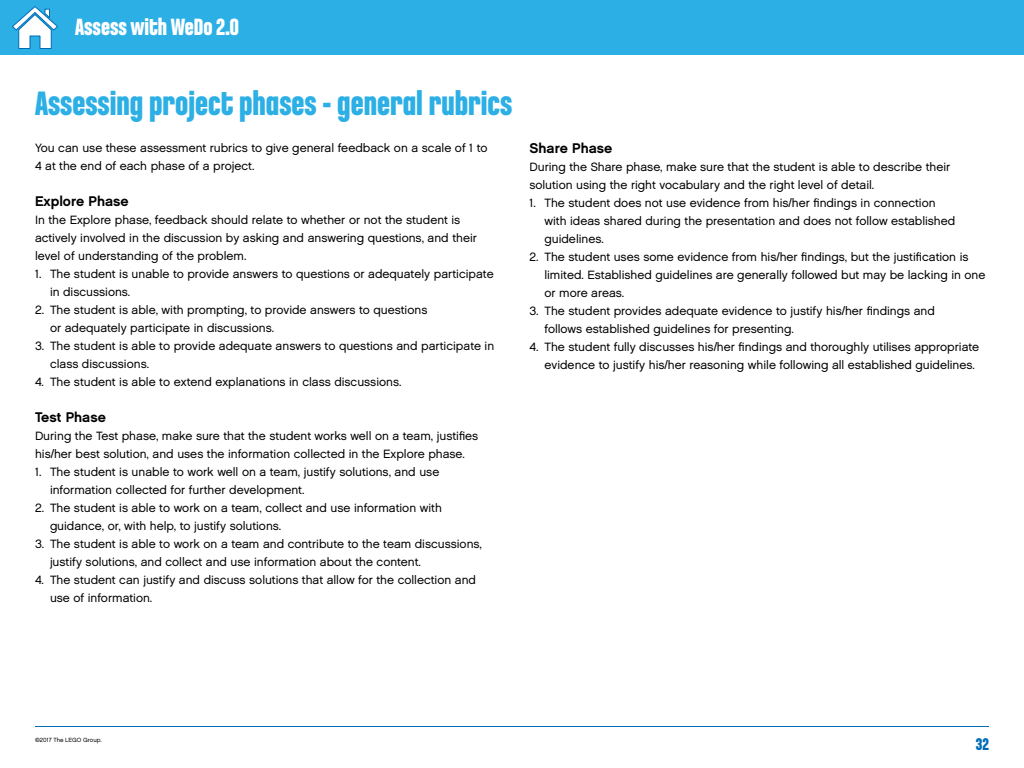
<style>
.page{position:relative;width:1024px;height:768px;background:#fff}
.page>*{position:absolute;margin:0;border:0;box-sizing:border-box;transform-origin:0 0}
.t1{font:700 36px "LEGO Chalet Comprime 80";color:#2cafe5}
.t2{font:700 25px "LEGO Chalet Comprime 80";color:#fff}
.t3{font:700 18px "LEGO Chalet Comprime 80";color:#006cb7}
.t4{font:700 14px "LEGO Chalet 60";color:#000}
.t5{font:12px/18px "LEGO Chalet 60";color:#000}
.t6{font:6px "LEGO Chalet 60";color:#000}
</style>
<div class="page">
<div style="left:0;top:0;width:1024px;height:55px;background:#2cafe5"></div>
<hr style="left:35px;top:726px;width:954px;height:2px;background:#006cb7">
<svg style="left:12px;top:6px;width:46px;height:43px"></svg>
<h2 class="t2" style="left:75px;top:12px;width:166px">Assess with WeDo 2.0</h2>
<h1 class="t1" style="left:35px;top:82px;width:479px">Assessing project phases - general rubrics</h1>
<p class="t5" style="left:35px;top:138px;width:454px">You can use these assessment rubrics to give general feedback on a scale of 1 to<br>4 at the end of each phase of a project.</p>
<p class="t4" style="left:35px;top:192px;width:95px">Explore Phase</p>
<p class="t5" style="left:35px;top:210px;width:443px">In the Explore phase, feedback should relate to whether or not the student is actively involved in the discussion by asking and answering questions, and their level of understanding of the problem.</p>
<p class="t5" style="left:50px;top:264px;width:445px;text-indent:-15px">1. The student is unable to provide answers to questions or adequately participate in discussions.</p>
<p class="t5" style="left:50px;top:300px;width:379px;text-indent:-15px">2. The student is able, with prompting, to provide answers to questions or adequately participate in discussions.</p>
<p class="t5" style="left:50px;top:336px;width:446px;text-indent:-15px">3. The student is able to provide adequate answers to questions and participate in class discussions.</p>
<p class="t5" style="left:35px;top:372px;width:368px">4. The student is able to extend explanations in class discussions.</p>
<p class="t4" style="left:35px;top:408px;width:72px">Test Phase</p>
<p class="t5" style="left:35px;top:426px;width:445px">During the Test phase, make sure that the student works well on a team, justifies his/her best solution, and uses the information collected in the Explore phase.</p>
<p class="t5" style="left:50px;top:462px;width:391px;text-indent:-15px">1. The student is unable to work well on a team, justify solutions, and use information collected for further development.</p>
<p class="t5" style="left:50px;top:498px;width:393px;text-indent:-15px">2. The student is able to work on a team, collect and use information with guidance, or, with help, to justify solutions.</p>
<p class="t5" style="left:50px;top:534px;width:434px;text-indent:-15px">3. The student is able to work on a team and contribute to the team discussions, justify solutions, and collect and use information about the content.</p>
<p class="t5" style="left:50px;top:570px;width:428px;text-indent:-15px">4. The student can justify and discuss solutions that allow for the collection and use of information.</p>
<p class="t4" style="left:529px;top:139px;width:84px">Share Phase</p>
<p class="t5" style="left:529px;top:158px;width:422px">During the Share phase, make sure that the student is able to describe their solution using the right vocabulary and the right level of detail.</p>
<p class="t5" style="left:544px;top:194px;width:412px;text-indent:-15px">1. The student does not use evidence from his/her findings in connection with ideas shared during the presentation and does not follow established guidelines.</p>
<p class="t5" style="left:544px;top:248px;width:443px;text-indent:-15px">2. The student uses some evidence from his/her findings, but the justification is limited. Established guidelines are generally followed but may be lacking in one or more areas.</p>
<p class="t5" style="left:544px;top:302px;width:392px;text-indent:-15px">3. The student provides adequate evidence to justify his/her findings and follows established guidelines for presenting.</p>
<p class="t5" style="left:544px;top:338px;width:436px;text-indent:-15px">4. The student fully discusses his/her findings and thoroughly utilises appropriate evidence to justify his/her reasoning while following all established guidelines.</p>
<p class="t6" style="left:35px;top:736px;width:68px">©2017 The LEGO Group.</p>
<h3 class="t3" style="left:976px;top:734px;width:15px">32</h3>
</div>
